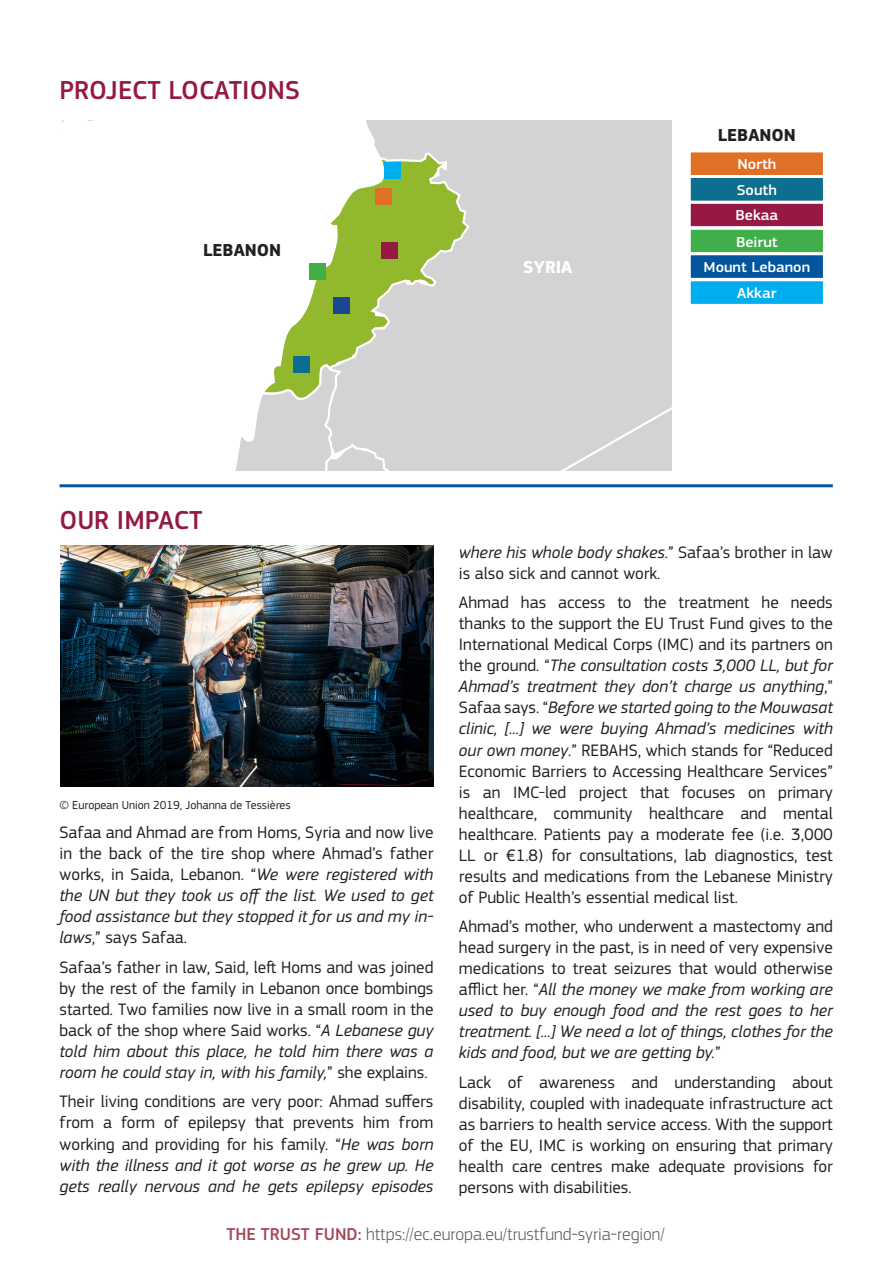
<style>
.page{position:relative;width:893px;height:1263px;background:#fff}
.page>*{position:absolute;margin:0;border:0;box-sizing:border-box;transform-origin:0 0}
.t1{font:500 27px "EC Square Sans Pro";color:#951942}
.t2{font:700 18px "EC Square Sans Pro";color:#231f20}
.t3{font:700 18px "EC Square Sans Pro";color:#fff}
.t4{font:300 17.85px "EC Square Sans Pro";color:#57585a}
.t5{font:17.25px/21px "EC Square Sans Pro";color:#231f20;text-align:justify}
.t6{font:italic 17.25px/21px "EC Square Sans Pro";color:#231f20;text-align:justify}
.t7{font:500 15px "EC Square Sans Pro";color:#fff;scale:1.07 1}
.t8{font:12px "EC Square Sans Pro";color:#231f20}
.s1{font-style:italic}
.s2{font-style:normal}
.s3{font-weight:500;color:#a4485a}
</style>
<div class="page">
<div style="left:689px;top:228px;width:135px;height:26px;background:#40ae49"></div>
<div style="left:688px;top:227px;width:138px;height:28px;border:3px solid #fff"></div>
<div style="left:689px;top:254px;width:135px;height:25px;background:#03569d"></div>
<div style="left:688px;top:252px;width:138px;height:29px;border:3px solid #fff"></div>
<div style="left:689px;top:151px;width:135px;height:26px;background:#e07025"></div>
<div style="left:688px;top:149px;width:138px;height:29px;border:3px solid #fff"></div>
<div style="left:689px;top:202px;width:135px;height:26px;background:#951942"></div>
<div style="left:688px;top:200px;width:138px;height:29px;border:3px solid #fff"></div>
<div style="left:689px;top:176px;width:135px;height:26px;background:#0c6f90"></div>
<div style="left:688px;top:175px;width:138px;height:29px;border:3px solid #fff"></div>
<hr style="left:60px;top:484px;width:773px;height:3px;background:#03569d">
<svg style="left:284px;top:263px;width:39px;height:82px"></svg>
<svg style="left:239px;top:345px;width:84px;height:126px"></svg>
<svg style="left:323px;top:120px;width:348px;height:351px;background:#ccd2c0"></svg>
<div style="left:375px;top:188px;width:16px;height:16px;background:#e07025"></div>
<div style="left:294px;top:357px;width:16px;height:16px;background:#0b6e90"></div>
<div style="left:382px;top:243px;width:16px;height:16px;background:#961942"></div>
<div style="left:310px;top:263px;width:16px;height:16px;background:#40ae49"></div>
<div style="left:333px;top:297px;width:16px;height:16px;background:#1c4594"></div>
<div style="left:689px;top:280px;width:135px;height:25px;background:#00aeef"></div>
<div style="left:688px;top:278px;width:138px;height:29px;border:3px solid #fff"></div>
<div style="left:385px;top:163px;width:16px;height:16px;background:#00aeef"></div>
<img style="left:60px;top:545px;width:373px;height:242px">
<p class="t1" style="left:60px;top:75px;width:242px">PROJECT LOCATIONS</p>
<p class="t2" style="left:203px;top:239px;width:80px">LEBANON</p>
<p class="t3" style="left:523px;top:256px;width:51px">SYRIA</p>
<p class="t2" style="left:718px;top:124px;width:80px">LEBANON</p>
<p class="t7" style="left:737px;top:156px;width:38px">North</p>
<p class="t7" style="left:737px;top:181px;width:39px">South</p>
<p class="t7" style="left:735px;top:207px;width:41px">Bekaa</p>
<p class="t7" style="left:736px;top:233px;width:40px">Beirut</p>
<p class="t7" style="left:703px;top:258px;width:101px">Mount Lebanon</p>
<p class="t7" style="left:737px;top:284px;width:38px">Akkar</p>
<p class="t1" style="left:60px;top:505px;width:145px">OUR IMPACT</p>
<p class="t8" style="left:60px;top:798px;width:233px">© European Union 2019, Johanna de Tessières</p>
<p class="t5" style="left:60px;top:822px;width:375px">Safaa and Ahmad are from Homs, Syria and now live in the back of the tire shop where Ahmad’s father works, in Saida, Lebanon. “<span class="s1">We were registered with the UN but they took us off the list. We used to get food assistance but they stopped it for us and my in&shy;laws</span>,” says Safaa.</p>
<p class="t5" style="left:60px;top:957px;width:375px">Safaa’s father in law, Said, left Homs and was joined by the rest of the family in Lebanon once bombings started. Two families now live in a small room in the back of the shop where Said works. “<span class="s1">A Lebanese guy told him about this place, he told him there was a room he could stay in, with his family,</span>” she explains.</p>
<p class="t5" style="left:60px;top:1091px;width:375px">Their living conditions are very poor: Ahmad suffers from a form of epilepsy that prevents him from working and providing for his family. “<span class="s1">He was born with the illness and it got worse as he grew up. He gets really nervous and he gets epilepsy episodes</span></p>
<p class="t5" style="left:459px;top:542px;width:375px"><span class="s1">where his whole body shakes</span>.” Safaa’s brother in law is also sick and cannot work.</p>
<p class="t5" style="left:459px;top:592px;width:375px">Ahmad has access to the treatment he needs thanks to the support the EU Trust Fund gives to the International Medical Corps (IMC) and its partners on the ground. “<span class="s1">The consultation costs 3,000 LL, but for Ahmad’s treatment they don’t charge us anything</span>,” Safaa says. “<span class="s1">Before we started going to the Mouwasat clinic, [...] we were buying Ahmad’s medicines with our own money</span>.” REBAHS, which stands for “Reduced Economic Barriers to Accessing Healthcare Services” is an IMC-led project that focuses on primary healthcare, community healthcare and mental healthcare. Patients pay a moderate fee (i.e. 3,000<br>LL or €1.8) for consultations, lab diagnostics, test results and medications from the Lebanese Ministry of Public Health’s essential medical list.</p>
<p class="t6" style="left:459px;top:916px;width:375px"><span class="s2">Ahmad’s mother, who underwent a mastectomy and head surgery in the past, is in need of very expensive medications to treat seizures that would otherwise afflict her. “</span>All the money we make from working are used to buy enough food and the rest goes to her treatment. [...] We need a lot of things, clothes for the kids and food, but we are getting by.<span class="s2">”</span></p>
<p class="t5" style="left:459px;top:1071px;width:375px">Lack of awareness and understanding about disability, coupled with inadequate infrastructure act as barriers to health service access. With the support of the EU, IMC is working on ensuring that primary health care centres make adequate provisions for persons with disabilities.</p>
<p class="t4" style="left:226px;top:1224px;width:440px"><span class="s3">THE TRUST FUND:</span> https://ec.europa.eu/trustfund-syria-region/</p>
</div>
